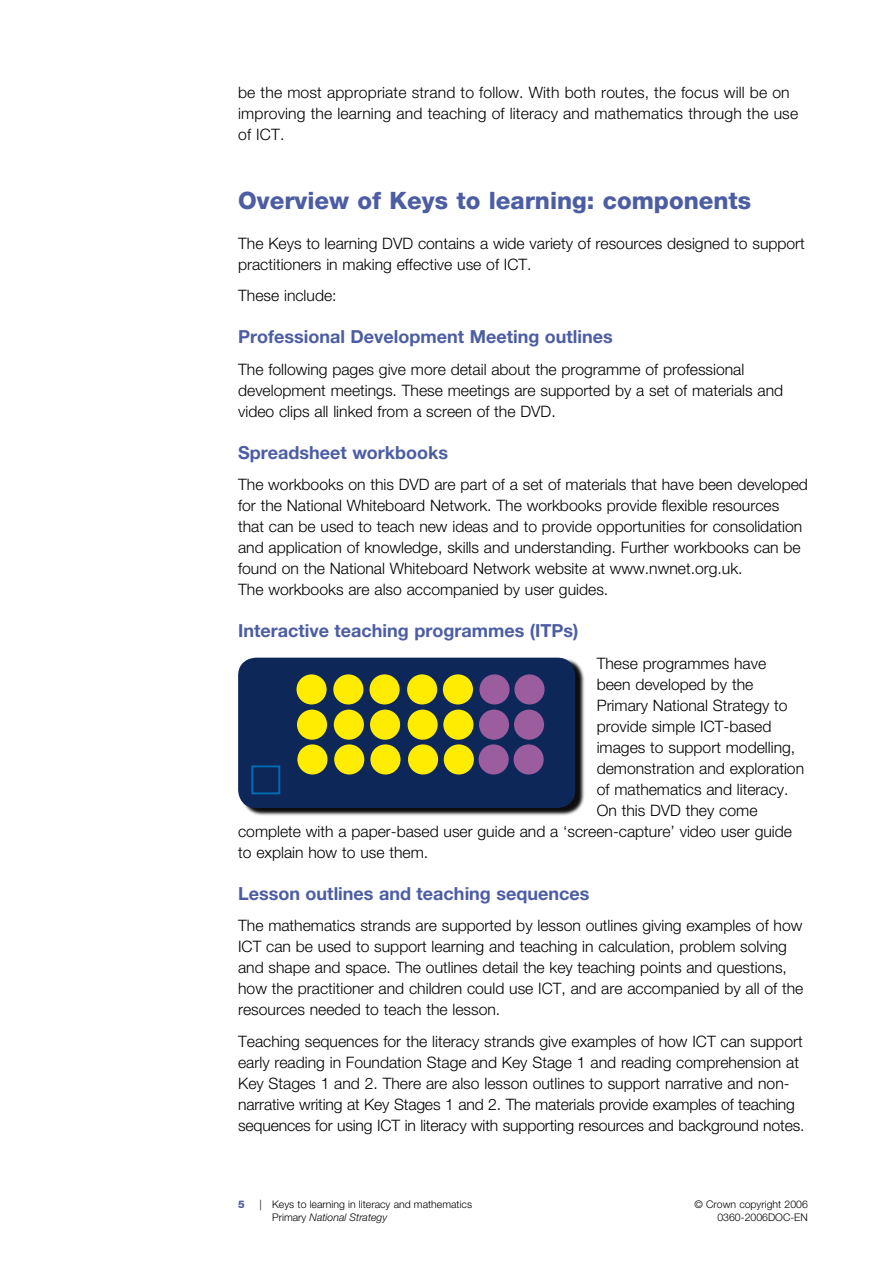
<style>
.page{position:relative;width:893px;height:1263px;background:#fff}
.page>*{position:absolute;margin:0;border:0;box-sizing:border-box;transform-origin:0 0}
.t1{font:800 24px "Helvetica Neue CE";color:#4c5da3}
.t2{font:700 18px "Helvetica Neue CE";color:#4c5da3}
.t3{font:300 15.75px/21px "Helvetica Neue CE";color:#000}
.t4{font:300 10.5px/13.5px "Helvetica Neue CE";color:#000}
.s1{font-style:italic}
</style>
<div class="page">
<div style="left:240px;top:658px;width:345px;height:158px;background:#000;opacity:.95"></div>
<div style="left:238px;top:658px;width:337px;height:150px;background:#0d2758;border-radius:18px"></div>
<div style="left:296px;top:674px;width:31px;height:30px;background:#ffec00;border-radius:50%"></div>
<div style="left:333px;top:674px;width:30px;height:30px;background:#ffec00;border-radius:50%"></div>
<div style="left:370px;top:674px;width:30px;height:30px;background:#ffec00;border-radius:50%"></div>
<div style="left:407px;top:674px;width:30px;height:30px;background:#ffec00;border-radius:50%"></div>
<div style="left:443px;top:674px;width:30px;height:30px;background:#ffec00;border-radius:50%"></div>
<div style="left:479px;top:674px;width:31px;height:30px;background:#9b5d9d;border-radius:50%"></div>
<div style="left:514px;top:674px;width:31px;height:30px;background:#9b5d9d;border-radius:50%"></div>
<div style="left:297px;top:710px;width:30px;height:30px;background:#ffec00;border-radius:50%"></div>
<div style="left:334px;top:710px;width:30px;height:30px;background:#ffec00;border-radius:50%"></div>
<div style="left:370px;top:710px;width:30px;height:30px;background:#ffec00;border-radius:50%"></div>
<div style="left:408px;top:710px;width:30px;height:30px;background:#ffec00;border-radius:50%"></div>
<div style="left:443px;top:710px;width:30px;height:30px;background:#ffec00;border-radius:50%"></div>
<div style="left:479px;top:710px;width:30px;height:30px;background:#9b5d9d;border-radius:50%"></div>
<div style="left:514px;top:710px;width:30px;height:30px;background:#9b5d9d;border-radius:50%"></div>
<div style="left:297px;top:744px;width:30px;height:30px;background:#ffec00;border-radius:50%"></div>
<div style="left:334px;top:744px;width:30px;height:30px;background:#ffec00;border-radius:50%"></div>
<div style="left:370px;top:744px;width:30px;height:30px;background:#ffec00;border-radius:50%"></div>
<div style="left:408px;top:744px;width:30px;height:30px;background:#ffec00;border-radius:50%"></div>
<div style="left:444px;top:744px;width:30px;height:30px;background:#ffec00;border-radius:50%"></div>
<div style="left:479px;top:744px;width:30px;height:30px;background:#9b5d9d;border-radius:50%"></div>
<div style="left:514px;top:744px;width:30px;height:30px;background:#9b5d9d;border-radius:50%"></div>
<div style="left:251px;top:765px;width:29px;height:29px;border:2px solid #006ab2"></div>
<p class="t3" style="left:238px;top:81px;width:562px">be the most appropriate strand to follow. With both routes, the focus will be on improving the learning and teaching of literacy and mathematics through the use of ICT.</p>
<h1 class="t1" style="left:238px;top:185px;width:515px">Overview of Keys to learning: components</h1>
<p class="t3" style="left:238px;top:232px;width:568px">The Keys to learning DVD contains a wide variety of resources designed to support practitioners in making effective use of ICT.</p>
<p class="t3" style="left:238px;top:285px;width:100px">These include:</p>
<p class="t2" style="left:238px;top:326px;width:376px">Professional Development Meeting outlines</p>
<p class="t3" style="left:238px;top:358px;width:547px">The following pages give more detail about the programme of professional development meetings. These meetings are supported by a set of materials and video clips all linked from a screen of the DVD.</p>
<p class="t2" style="left:238px;top:441px;width:212px">Spreadsheet workbooks</p>
<p class="t3" style="left:238px;top:474px;width:571px">The workbooks on this DVD are part of a set of materials that have been developed for the National Whiteboard Network. The workbooks provide flexible resources that can be used to teach new ideas and to provide opportunities for consolidation and application of knowledge, skills and understanding. Further workbooks can be found on the National Whiteboard Network website at www.nwnet.org.uk.<br>The workbooks are also accompanied by user guides.</p>
<p class="t2" style="left:238px;top:620px;width:342px">Interactive teaching programmes (ITPs)</p>
<p class="t3" style="left:597px;top:652px;width:171px">These programmes have</p>
<p class="t3" style="left:597px;top:673px;width:158px">been developed by the</p>
<p class="t3" style="left:597px;top:694px;width:192px">Primary National Strategy to</p>
<p class="t3" style="left:597px;top:715px;width:176px">provide simple ICT-based</p>
<p class="t3" style="left:597px;top:736px;width:200px">images to support modelling,</p>
<p class="t3" style="left:597px;top:757px;width:209px">demonstration and exploration</p>
<p class="t3" style="left:597px;top:778px;width:193px">of mathematics and literacy.</p>
<p class="t3" style="left:597px;top:799px;width:162px">On this DVD they come</p>
<p class="t3" style="left:238px;top:820px;width:555px">complete with a paper-based user guide and a ‘screen-capture’ video user guide</p>
<p class="t3" style="left:238px;top:841px;width:192px">to explain how to use them.</p>
<p class="t2" style="left:238px;top:882px;width:353px">Lesson outlines and teaching sequences</p>
<p class="t3" style="left:238px;top:915px;width:567px">The mathematics strands are supported by lesson outlines giving examples of how ICT can be used to support learning and teaching in calculation, problem solving and shape and space. The outlines detail the key teaching points and questions, how the practitioner and children could use ICT, and are accompanied by all of the resources needed to teach the lesson.</p>
<p class="t3" style="left:238px;top:1030px;width:568px">Teaching sequences for the literacy strands give examples of how ICT can support early reading in Foundation Stage and Key Stage 1 and reading comprehension at Key Stages 1 and 2. There are also lesson outlines to support narrative and non&shy;narrative writing at Key Stages 1 and 2. The materials provide examples of teaching sequences for using ICT in literacy with supporting resources and background notes.</p>
<p class="t4" style="left:272px;top:1197px;width:201px;text-indent:-13px"><span class="s1">|</span> Keys to learning in literacy and mathematics<br>Primary <span class="s1">National Strategy</span></p>
<p class="t4" style="left:694px;top:1198px;width:115px;line-height:12.8px;text-align:right">© Crown copyright 2006<br>0360-2006DOC-EN</p>
</div>
